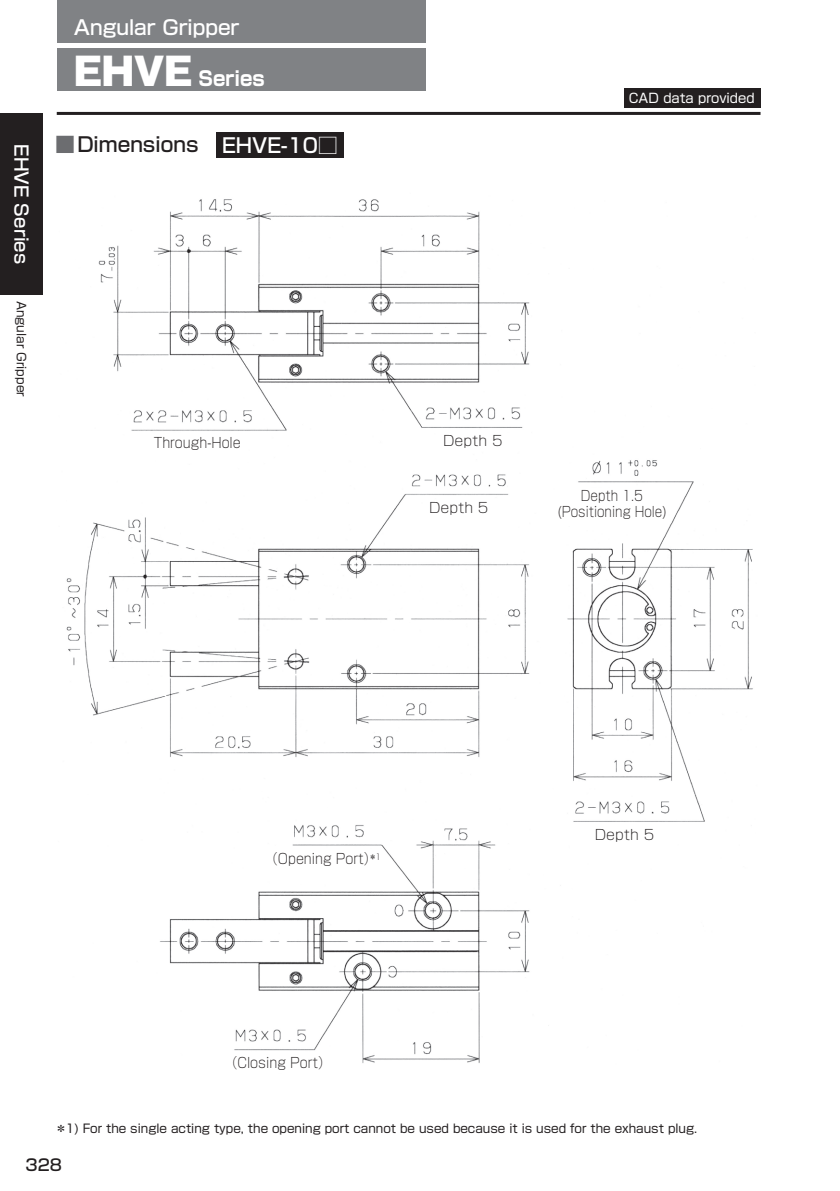
<style>
.page{position:relative;width:840px;height:1191px;background:#fff}
.page>*{position:absolute;margin:0;border:0;box-sizing:border-box;transform-origin:0 0}
.t1{font:500 20px "Shin Go Pro";color:#231f20}
.t2{font:500 20px "Shin Go Pro";color:#fff}
.t3{font:700 20px "Shin Go Pro";color:#fff;scale:.9 1}
.t4{font:500 18px "Shin Go Pro";color:#fff}
.t5{font:500 16px "Shin Go Pro";color:#231f20}
.t6{font:14px "Shin Go Pro Ex Light 90 msp RKSJ H";color:#231f20;scale:.9 1}
.t7{font:14px/15.6px "Shin Go Pro Ex Light 90 msp RKSJ H";color:#231f20;text-align:center;scale:.85 1}
.t8{font:14px "Shin Go Pro Ex Light 90 msp RKSJ H";color:#231f20}
.t9{font:13px "Shin Go Pro";color:#fff}
.t10{font:12px "Shin Go Pro";color:#231f20}
.s1{font-family:"Gothic MB101 Pro";font-weight:900;font-size:37px}
.s2{color:#6c6d70}
.s3{color:#fff}
</style>
<div class="page">
<div style="left:216px;top:132px;width:127px;height:25px;background:#231f20"></div>
<hr style="left:57px;top:112px;width:703px;height:3px;background:#231f20">
<div style="left:624px;top:88px;width:136px;height:20px;background:#231f20"></div>
<img style="left:66px;top:199px;width:687px;height:864px">
<div style="left:440px;top:433px;width:77px;height:18px;background:#fff"></div>
<div style="left:426px;top:499px;width:77px;height:19px;background:#fff"></div>
<div style="left:592px;top:826px;width:77px;height:19px;background:#fff"></div>
<div style="left:553px;top:488px;width:114px;height:38px;background:#fff"></div>
<div style="left:229px;top:1054px;width:96px;height:19px;background:#fff"></div>
<div style="left:270px;top:848px;width:112px;height:22px;background:#fff"></div>
<div style="left:151px;top:435px;width:77px;height:18px;background:#fff"></div>
<div style="left:57px;top:0;width:368px;height:43px;background:#808285"></div>
<div style="left:57px;top:48px;width:368px;height:43px;background:#808285"></div>
<div style="left:0;top:113px;width:43px;height:182px;background:#231f20"></div>
<h2 class="t4" style="left:36px;top:144px;width:121px;rotate:90deg">EHVE Series</h2>
<p class="t10" style="left:31px;top:300px;width:97px;rotate:90deg">Angular Gripper</p>
<h1 class="t2" style="left:74px;top:11px;width:167px">Angular Gripper</h1>
<h1 class="t3" style="left:74px;top:62px;width:214px"><span class="s1">EHVE</span> Series</h1>
<h1 class="t1" style="left:55px;top:128px;width:284px"><span class="s2">■</span>Dimensions <span class="s3">EHVE-10□</span></h1>
<p class="t6" style="left:154px;top:431px;width:98px">Through-Hole</p>
<p class="t9" style="left:628px;top:87px;width:127px">CAD data provided</p>
<p class="t8" style="left:443px;top:429px;width:61px">Depth 5</p>
<p class="t8" style="left:429px;top:496px;width:61px">Depth 5</p>
<p class="t7" style="left:557px;top:486px;width:130px">Depth 1.5 (Positioning Hole)</p>
<p class="t6" style="left:265px;top:847px;width:130px">（Opening Port）<sup>＊1</sup></p>
<p class="t6" style="left:225px;top:1051px;width:119px">（Closing Port）</p>
<p class="t8" style="left:594px;top:823px;width:61px">Depth 5</p>
<p class="t10" style="left:55px;top:1119px;width:643px">＊1) For the single acting type, the opening port cannot be used because it is used for the exhaust plug.</p>
<h3 class="t5" style="left:26px;top:1151px;width:38px">328</h3>
</div>
